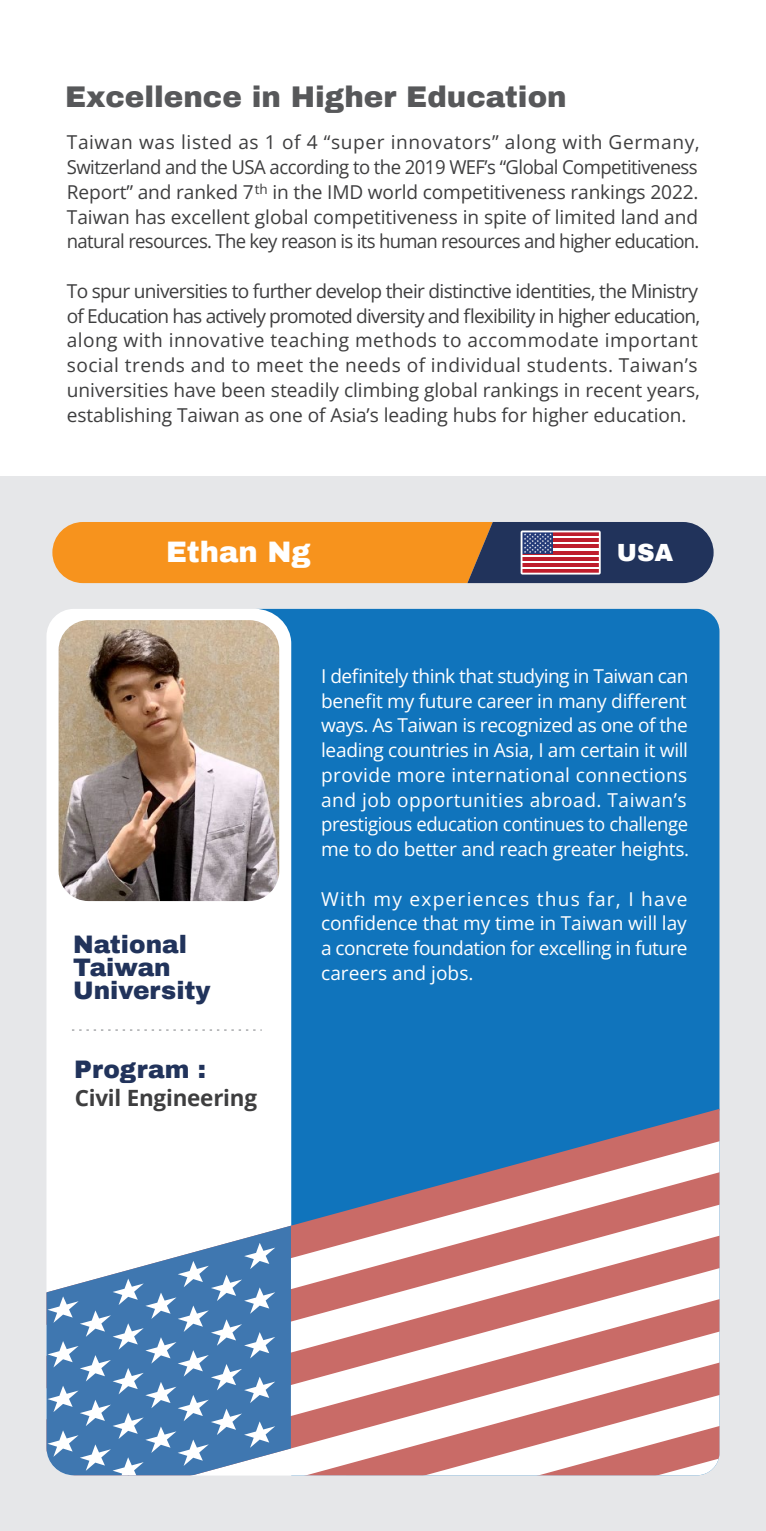
<style>
.page{position:relative;width:766px;height:1531px;background:#fff}
.page>*{position:absolute;margin:0;border:0;box-sizing:border-box;transform-origin:0 0}
.t1{font:900 29.25px "Archivo";color:#57585a}
.t2{font:900 29.03px "Archivo";color:#fff}
.t3{font:900 24.75px/23.4px "Archivo";color:#21335b}
.t4{font:900 24.3px "Archivo";color:#fff}
.t5{font:700 22.5px "Open Sans";letter-spacing:-.01em;color:#3e3e3f}
.t6{font:19.12px/24.8px "Open Sans";letter-spacing:-.005em;color:#3e3e3f;text-align:justify}
.t7{font:19.12px/24.8px "Open Sans";letter-spacing:-.02em;color:#fff}
</style>
<div class="page">
<div style="left:0;top:477px;width:765px;height:1054px;background:#e6e7e9"></div>
<svg style="left:52px;top:522px;width:661px;height:61px;background:#ba793a"></svg>
<div style="left:46px;top:609px;width:209px;height:456px;background:#fff"></div>
<div style="left:255px;top:609px;width:464px;height:456px;background:#1074bc"></div>
<img style="left:59px;top:620px;width:220px;height:281px">
<svg style="left:72px;top:1029px;width:190px;height:1px"></svg>
<svg style="left:46px;top:1065px;width:673px;height:63px;background:#69a6d3"></svg>
<svg style="left:46px;top:1128px;width:673px;height:63px;background:#9eb1ca"></svg>
<svg style="left:46px;top:1191px;width:673px;height:52px;background:#d9bdc0"></svg>
<svg style="left:46px;top:1225px;width:245px;height:18px;background:#e6edf4"></svg>
<svg style="left:46px;top:1243px;width:673px;height:233px;background:#b7a8b7"></svg>
<h1 class="t1" style="left:65px;top:79px;width:503px">Excellence in Higher Education</h1>
<p class="t6" style="left:67px;top:130px;width:634px">Taiwan was listed as 1 of 4 “super innovators” along with Germany, Switzerland and the USA according to the 2019 WEF’s “Global Competitiveness Report” and ranked 7<sup>th</sup> in the IMD world competitiveness rankings 2022.<br>Taiwan has excellent global competitiveness in spite of limited land and natural resources. The key reason is its human resources and higher education.</p>
<p class="t6" style="left:67px;top:278px;width:634px;text-align:left">To spur universities to further develop their distinctive identities, the Ministry of Education has actively promoted diversity and flexibility in higher education, along with innovative teaching methods to accommodate important social trends and to meet the needs of individual students. Taiwan’s universities have been steadily climbing global rankings in recent years, establishing Taiwan as one of Asia’s leading hubs for higher education.</p>
<h2 class="t2" style="left:166px;top:534px;width:146px">Ethan Ng</h2>
<p class="t4" style="left:616px;top:537px;width:58px">USA</p>
<p class="t3" style="left:73px;top:932px;width:139px">National<br>Taiwan<br>University</p>
<p class="t3" style="left:74px;top:1057px;width:133px">Program :</p>
<p class="t5" style="left:75px;top:1082px;width:184px">Civil Engineering</p>
<p class="t7" style="left:321px;top:663px;width:369px">I definitely think that studying in Taiwan can benefit my future career in many different ways. As Taiwan is recognized as one of the leading countries in Asia, I am certain it will provide more international connections and job opportunities abroad. Taiwan’s prestigious education continues to challenge me to do better and reach greater heights.</p>
<p class="t7" style="left:321px;top:886px;width:368px;text-align:justify">With my experiences thus far, I have confidence that my time in Taiwan will lay a concrete foundation for excelling in future careers and jobs.</p>
</div>
